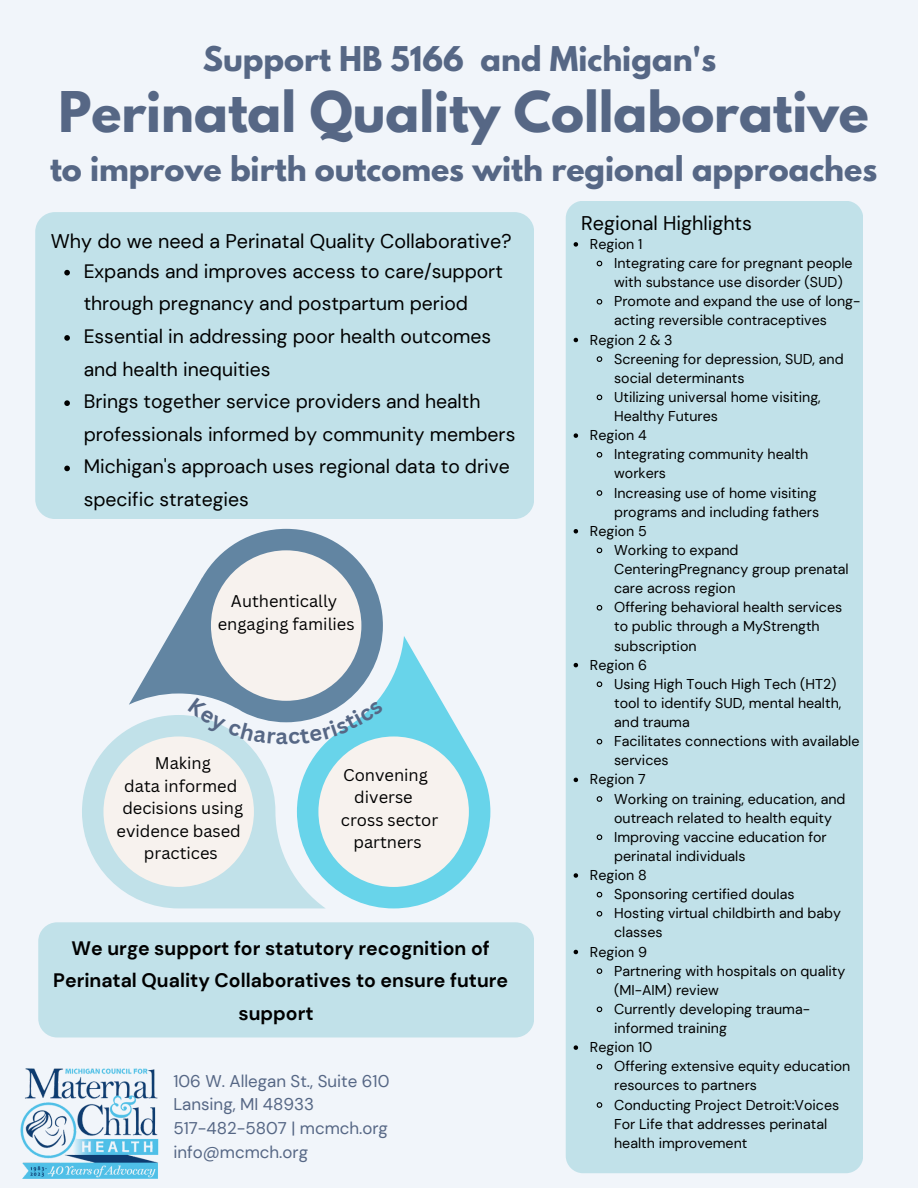
<style>
.page{position:relative;width:918px;height:1188px;background:#f1f5fa}
.page>*{position:absolute;margin:0;border:0;box-sizing:border-box;transform-origin:0 0}
.t1{font:700 49.65px "League Spartan";color:#566785}
.t2{font:700 30.15px "League Spartan";color:#566785}
.t3{font:19.8px "DM Sans";color:#000}
.t4{font:700 19.5px/32.7px "DM Sans";color:#000;text-align:center}
.t5{font:19.35px/32.7px "DM Sans";color:#000}
.t6{font:16.95px "DM Sans";color:#566785}
.t7{font:16.5px "Canva Sans";color:#000}
.t8{font:14.25px/19.2px "DM Sans";color:#000}
</style>
<div class="page">
<div style="left:38px;top:922px;width:496px;height:115px;background:#c1e1e9;border-radius:19px"></div>
<div style="left:566px;top:201px;width:297px;height:972px;background:#c1e1e9;border-radius:17px"></div>
<div style="left:35px;top:212px;width:499px;height:307px;background:#c1e1e9;border-radius:20px"></div>
<svg style="left:129px;top:529px;width:254px;height:176px"></svg>
<svg style="left:82px;top:715px;width:215px;height:193px;fill:#c1e1e9"></svg>
<svg style="left:297px;top:636px;width:193px;height:272px;fill:#68d4ea"></svg>
<div style="left:103px;top:736px;width:151px;height:151px;background:#f7f2ee;border-radius:50%"></div>
<div style="left:318px;top:736px;width:151px;height:151px;background:#f7f2ee;border-radius:50%"></div>
<div style="left:211px;top:550px;width:150px;height:151px;background:#f7f2ee;border-radius:50%"></div>
<img style="left:20px;top:1037px;width:153px;height:142px">
<svg style="left:574px;top:242px;width:4px;height:5px"></svg>
<svg style="left:596px;top:260px;width:7px;height:7px"></svg>
<svg style="left:596px;top:298px;width:7px;height:7px"></svg>
<svg style="left:574px;top:338px;width:4px;height:4px"></svg>
<svg style="left:596px;top:356px;width:7px;height:6px"></svg>
<svg style="left:596px;top:394px;width:7px;height:7px"></svg>
<svg style="left:574px;top:433px;width:4px;height:5px"></svg>
<svg style="left:596px;top:451px;width:7px;height:7px"></svg>
<svg style="left:596px;top:490px;width:7px;height:6px"></svg>
<svg style="left:574px;top:529px;width:4px;height:5px"></svg>
<svg style="left:596px;top:547px;width:7px;height:7px"></svg>
<svg style="left:596px;top:604px;width:7px;height:7px"></svg>
<svg style="left:574px;top:663px;width:4px;height:4px"></svg>
<svg style="left:596px;top:681px;width:7px;height:7px"></svg>
<svg style="left:596px;top:738px;width:7px;height:7px"></svg>
<svg style="left:574px;top:778px;width:4px;height:4px"></svg>
<svg style="left:596px;top:796px;width:7px;height:6px"></svg>
<svg style="left:596px;top:834px;width:7px;height:7px"></svg>
<svg style="left:574px;top:873px;width:4px;height:5px"></svg>
<svg style="left:596px;top:891px;width:7px;height:7px"></svg>
<svg style="left:596px;top:910px;width:7px;height:7px"></svg>
<svg style="left:574px;top:950px;width:4px;height:4px"></svg>
<svg style="left:596px;top:968px;width:7px;height:6px"></svg>
<svg style="left:596px;top:1006px;width:7px;height:7px"></svg>
<svg style="left:574px;top:1045px;width:4px;height:5px"></svg>
<svg style="left:596px;top:1063px;width:7px;height:7px"></svg>
<svg style="left:596px;top:1102px;width:7px;height:6px"></svg>
<svg style="left:64px;top:270px;width:6px;height:5px"></svg>
<svg style="left:64px;top:335px;width:6px;height:6px"></svg>
<svg style="left:64px;top:400px;width:6px;height:6px"></svg>
<svg style="left:64px;top:466px;width:6px;height:5px"></svg>
<svg style="left:188px;top:698px;width:196px;height:47px"></svg>
<p class="t2" style="left:203px;top:44px;width:515px">Support HB 5166 and Michigan's</p>
<p class="t1" style="left:58px;top:87px;width:812px">Perinatal Quality Collaborative</p>
<p class="t2" style="left:50px;top:154px;width:829px">to improve birth outcomes with regional approaches</p>
<p class="t3" style="left:51px;top:228px;width:462px">Why do we need a Perinatal Quality Collaborative?</p>
<p class="t5" style="left:84px;top:255px;width:421px">Expands and improves access to care/support through pregnancy and postpartum period</p>
<p class="t5" style="left:84px;top:320px;width:409px">Essential in addressing poor health outcomes and health inequities</p>
<p class="t5" style="left:84px;top:385px;width:433px">Brings together service providers and health professionals informed by community members</p>
<p class="t5" style="left:84px;top:451px;width:428px">Michigan's approach uses regional data to drive specific strategies</p>
<p class="t7" style="left:231px;top:590px;width:108px">Authentically</p>
<p class="t7" style="left:218px;top:612px;width:138px">engaging families</p>
<p class="t7" style="left:155px;top:752px;width:58px">Making</p>
<p class="t7" style="left:124px;top:774px;width:114px">data informed</p>
<p class="t7" style="left:122px;top:797px;width:122px">decisions using</p>
<p class="t7" style="left:117px;top:819px;width:126px">evidence based</p>
<p class="t7" style="left:144px;top:842px;width:75px">practices</p>
<p class="t7" style="left:343px;top:763px;width:86px">Convening</p>
<p class="t7" style="left:354px;top:786px;width:60px">diverse</p>
<p class="t7" style="left:341px;top:808px;width:99px">cross sector</p>
<p class="t7" style="left:353px;top:831px;width:70px">partners</p>
<p class="t4" style="left:53px;top:932px;width:456px">We urge support for statutory recognition of<br>Perinatal Quality Collaboratives to ensure future support</p>
<p class="t6" style="left:173px;top:1070px;width:218px">106 W. Allegan St., Suite 610</p>
<p class="t6" style="left:173px;top:1094px;width:142px">Lansing, MI 48933</p>
<p class="t6" style="left:173px;top:1117px;width:216px">517-482-5807 | mcmch.org</p>
<p class="t6" style="left:173px;top:1141px;width:136px">info@mcmch.org</p>
<p class="t3" style="left:581px;top:211px;width:172px">Regional Highlights</p>
<p class="t8" style="left:590px;top:234px;width:54px">Region 1</p>
<p class="t8" style="left:614px;top:254px;width:240px">Integrating care for pregnant people with substance use disorder (SUD)</p>
<p class="t8" style="left:614px;top:292px;width:248px">Promote and expand the use of long&shy;acting reversible contraceptives</p>
<p class="t8" style="left:590px;top:330px;width:84px">Region 2 &amp; 3</p>
<p class="t8" style="left:614px;top:349px;width:231px">Screening for depression, SUD, and social determinants</p>
<p class="t8" style="left:614px;top:387px;width:208px">Utilizing universal home visiting,<br>Healthy Futures</p>
<p class="t8" style="left:590px;top:426px;width:58px">Region 4</p>
<p class="t8" style="left:614px;top:445px;width:196px">Integrating community health workers</p>
<p class="t8" style="left:614px;top:483px;width:207px">Increasing use of home visiting programs and including fathers</p>
<p class="t8" style="left:590px;top:521px;width:58px">Region 5</p>
<p class="t8" style="left:614px;top:540px;width:236px">Working to expand<br>CenteringPregnancy group prenatal care across region</p>
<p class="t8" style="left:614px;top:598px;width:230px">Offering behavioral health services to public through a MyStrength subscription</p>
<p class="t8" style="left:590px;top:655px;width:59px">Region 6</p>
<p class="t8" style="left:614px;top:674px;width:229px">Using High Touch High Tech (HT2) tool to identify SUD, mental health, and trauma</p>
<p class="t8" style="left:614px;top:732px;width:247px">Facilitates connections with available services</p>
<p class="t8" style="left:590px;top:770px;width:57px">Region 7</p>
<p class="t8" style="left:614px;top:789px;width:233px">Working on training, education, and outreach related to health equity</p>
<p class="t8" style="left:614px;top:827px;width:214px">Improving vaccine education for perinatal individuals</p>
<p class="t8" style="left:590px;top:866px;width:58px">Region 8</p>
<p class="t8" style="left:614px;top:885px;width:182px">Sponsoring certified doulas</p>
<p class="t8" style="left:614px;top:904px;width:228px">Hosting virtual childbirth and baby classes</p>
<p class="t8" style="left:590px;top:942px;width:59px">Region 9</p>
<p class="t8" style="left:614px;top:961px;width:233px">Partnering with hospitals on quality (MI-AIM) review</p>
<p class="t8" style="left:614px;top:999px;width:197px">Currently developing trauma&shy;informed training</p>
<p class="t8" style="left:590px;top:1038px;width:64px">Region 10</p>
<p class="t8" style="left:614px;top:1057px;width:238px">Offering extensive equity education resources to partners</p>
<p class="t8" style="left:614px;top:1095px;width:227px">Conducting Project Detroit:Voices<br>For Life that addresses perinatal health improvement</p>
</div>
